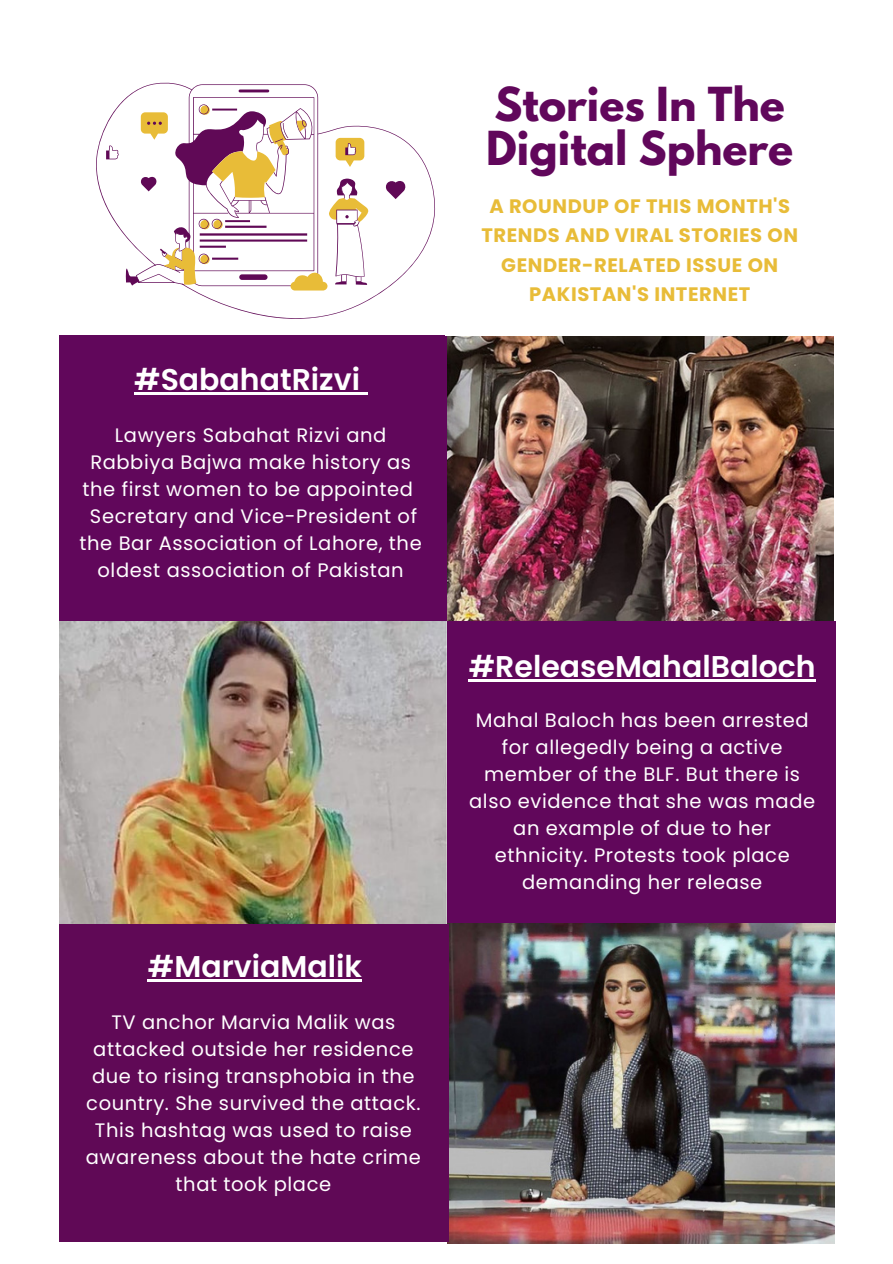
<style>
.page{position:relative;width:893px;height:1264px;background:#fff}
.page>*{position:absolute;margin:0;border:0;box-sizing:border-box;transform-origin:0 0}
.t1{font:700 41.55px/45px "League Spartan";color:#61075b}
.t2{font:600 30px "Poppins";color:#fff}
.t3{font:19.5px/27px "Poppins";letter-spacing:.03em;color:#fff;text-align:center}
.t4{font:700 19.5px/29.2px "Poppins";letter-spacing:.03em;color:#e8bc38;text-align:center}
</style>
<div class="page">
<img style="left:447px;top:336px;width:386px;height:285px">
<div style="left:59px;top:335px;width:388px;height:302px;background:#61075b"></div>
<svg style="left:96px;top:82px;width:339px;height:237px"></svg>
<img style="left:60px;top:621px;width:387px;height:302px">
<div style="left:447px;top:621px;width:388px;height:301px;background:#61075b"></div>
<img style="left:447px;top:923px;width:387px;height:320px">
<div style="left:59px;top:923px;width:389px;height:318px;background:#600956"></div>
<hr style="left:134px;top:392px;width:226px;height:3px;background:#fff">
<svg style="left:360px;top:392px;width:7px;height:3px"></svg>
<hr style="left:468px;top:679px;width:347px;height:2px;background:#fff">
<hr style="left:148px;top:979px;width:214px;height:2px;background:#fff">
<h2 class="t2" style="left:134px;top:359px;width:227px">#SabahatRizvi</h2>
<p class="t3" style="left:79px;top:422px;width:344px">Lawyers Sabahat Rizvi and<br>Rabbiya Bajwa make history as the first women to be appointed<br>Secretary and Vice-President of the Bar Association of Lahore, the oldest association of Pakistan</p>
<h2 class="t2" style="left:148px;top:945px;width:215px">#MarviaMalik</h2>
<p class="t3" style="left:86px;top:1008px;width:337px">TV anchor Marvia Malik was attacked outside her residence due to rising transphobia in the country. She survived the attack.<br>This hashtag was used to raise awareness about the hate crime that took place</p>
<h1 class="t1" style="left:486px;top:87px;width:308px">Stories In The<br>Digital Sphere</h1>
<p class="t4" style="left:481px;top:192px;width:318px">A ROUNDUP OF THIS MONTH'S<br>TRENDS AND VIRAL STORIES ON<br>GENDER-RELATED ISSUE ON<br>PAKISTAN'S INTERNET</p>
<h2 class="t2" style="left:468px;top:645px;width:348px">#ReleaseMahalBaloch</h2>
<p class="t3" style="left:469px;top:706px;width:347px">Mahal Baloch has been arrested for allegedly being a active member of the BLF. But there is also evidence that she was made an example of due to her ethnicity. Protests took place demanding her release</p>
</div>
